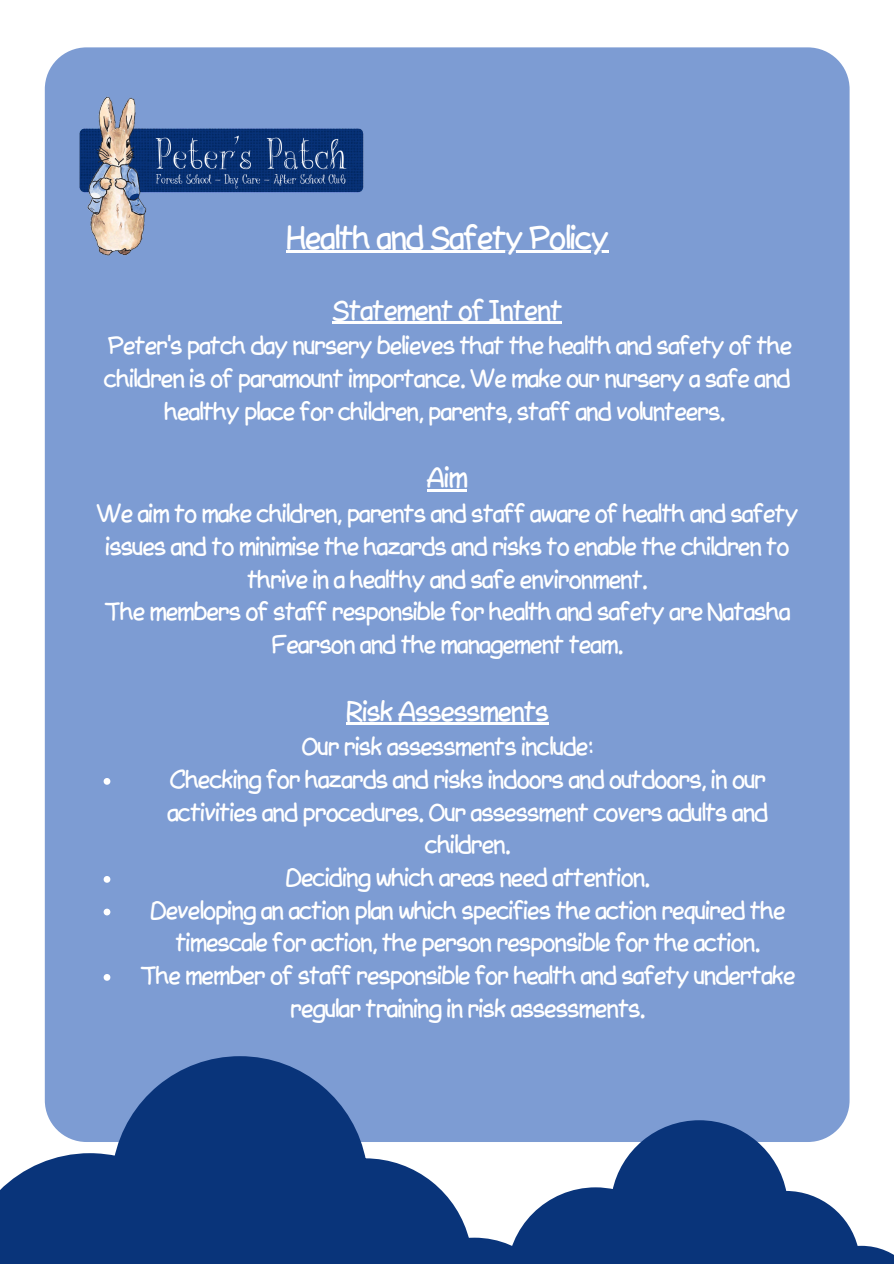
<style>
.page{position:relative;width:894px;height:1264px;background:#fff}
.page>*{position:absolute;margin:0;border:0;box-sizing:border-box;transform-origin:0 0}
.t1{font:31.5px "QD Better Comic Sans Alternates";color:#fff}
.t2{font:27px "QD Better Comic Sans Alternates";color:#fff}
.t3{font:24px/32.7px "QD Better Comic Sans Alternates";color:#fff;text-align:center}
</style>
<div class="page">
<div style="left:45px;top:47px;width:804px;height:1094px;background:#7d9cd3;border-radius:42px"></div>
<img style="left:79px;top:96px;width:292px;height:160px">
<svg style="left:0;top:1056px;width:506px;height:207px;fill:#09347a"></svg>
<svg style="left:506px;top:1120px;width:387px;height:143px;fill:#09347a"></svg>
<svg style="left:104px;top:778px;width:6px;height:6px"></svg>
<svg style="left:104px;top:876px;width:6px;height:6px"></svg>
<svg style="left:104px;top:908px;width:6px;height:7px"></svg>
<svg style="left:104px;top:974px;width:6px;height:6px"></svg>
<hr style="left:286px;top:251px;width:322px;height:2px;background:#fff">
<hr style="left:332px;top:322px;width:229px;height:2px;background:#fff">
<hr style="left:427px;top:489px;width:40px;height:3px;background:#fff">
<hr style="left:346px;top:722px;width:202px;height:3px;background:#fff">
<p class="t1" style="left:286px;top:221px;width:323px">Health and Safety Policy</p>
<p class="t2" style="left:332px;top:296px;width:231px">Statement of Intent</p>
<p class="t3" style="left:104px;top:331px;width:688px">Peter’s patch day nursery believes that the health and safety of the children is of paramount importance. We make our nursery a safe and healthy place for children, parents, staff and volunteers.</p>
<p class="t2" style="left:427px;top:463px;width:41px">Aim</p>
<p class="t3" style="left:96px;top:498px;width:702px">We aim to make children, parents and staff aware of health and safety issues and to minimise the hazards and risks to enable the children to thrive in a healthy and safe environment.</p>
<p class="t3" style="left:104px;top:596px;width:686px">The members of staff responsible for health and safety are Natasha<br>Fearson and the management team.</p>
<p class="t2" style="left:346px;top:697px;width:204px">Risk Assessments</p>
<p class="t3" style="left:302px;top:732px;width:292px">Our risk assessments include:</p>
<p class="t3" style="left:167px;top:764px;width:601px">Checking for hazards and risks indoors and outdoors, in our activities and procedures. Our assessment covers adults and children.</p>
<p class="t3" style="left:286px;top:862px;width:365px">Deciding which areas need attention.</p>
<p class="t3" style="left:150px;top:895px;width:635px">Developing an action plan which specifies the action required the timescale for action, the person responsible for the action.</p>
<p class="t3" style="left:140px;top:960px;width:655px">The member of staff responsible for health and safety undertake regular training in risk assessments.</p>
</div>
